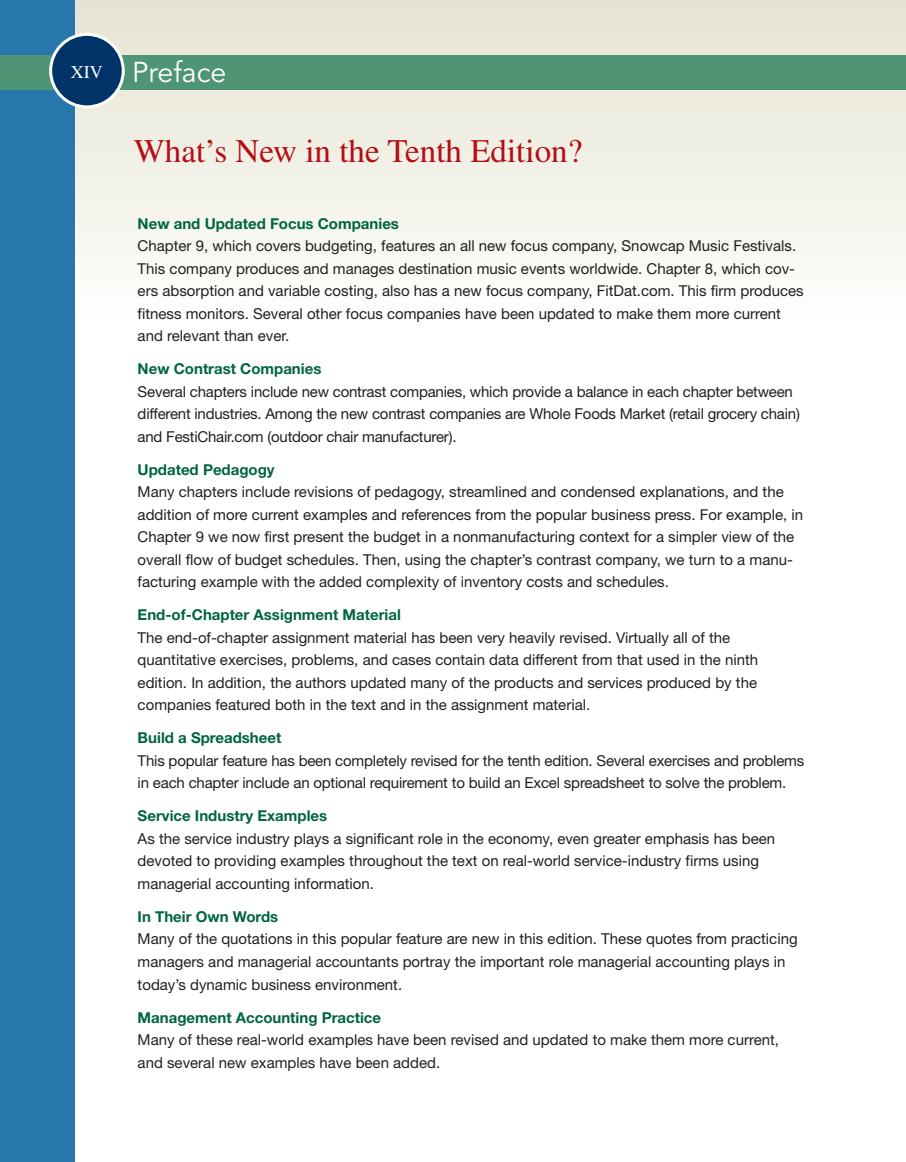
<style>
.page{position:relative;width:906px;height:1162px;background:#fff}
.page>*{position:absolute;margin:0;border:0;box-sizing:border-box;transform-origin:0 0}
.t1{font:33px "Times LT Std";color:#b50e16}
.t2{font:28.5px "Avenir LT Std";color:#fff}
.t3{font:15px/22.5px "Helvetica Neue LT Std";color:#231f20}
.t4{font:700 15px "Helvetica Neue LT Std";color:#006540}
</style>
<div class="page">
<svg style="left:75px;top:0;width:823px;height:255px"></svg>
<svg style="left:898px;top:0;width:7px;height:255px"></svg>
<div style="left:0;top:0;width:75px;height:1162px;background:#2777ac"></div>
<div style="left:0;top:55px;width:898px;height:35px;background:#4f9575"></div>
<div style="left:898px;top:55px;width:7px;height:35px;background:#4f9575"></div>
<div style="left:51px;top:34px;width:72px;height:73px;background:#003367;border-radius:50%"></div>
<div style="left:49px;top:33px;width:76px;height:75px;border:3px solid #fff;border-radius:50%"></div>
<h2 class="t2" style="left:71px;top:60px;width:157px"><sup>XIV</sup> Preface</h2>
<h1 class="t1" style="left:134px;top:139px;width:450px">What’s New in the Tenth Edition?</h1>
<p class="t4" style="left:138px;top:218px;width:263px">New and Updated Focus Companies</p>
<p class="t3" style="left:138px;top:236px;width:667px">Chapter 9, which covers budgeting, features an all new focus company, Snowcap Music Festivals.<br>This company produces and manages destination music events worldwide. Chapter 8, which cov&shy;ers absorption and variable costing, also has a new focus company, FitDat.com. This firm produces fitness monitors. Several other focus companies have been updated to make them more current and relevant than ever.</p>
<p class="t4" style="left:138px;top:363px;width:185px">New Contrast Companies</p>
<p class="t3" style="left:138px;top:382px;width:663px">Several chapters include new contrast companies, which provide a balance in each chapter between different industries. Among the new contrast companies are Whole Foods Market (retail grocery chain) and FestiChair.com (outdoor chair manufacturer).</p>
<p class="t4" style="left:138px;top:464px;width:138px">Updated Pedagogy</p>
<p class="t3" style="left:138px;top:482px;width:666px">Many chapters include revisions of pedagogy, streamlined and condensed explanations, and the addition of more current examples and references from the popular business press. For example, in Chapter 9 we now first present the budget in a nonmanufacturing context for a simpler view of the overall flow of budget schedules. Then, using the chapter’s contrast company, we turn to a manu&shy;facturing example with the added complexity of inventory costs and schedules.</p>
<p class="t4" style="left:138px;top:609px;width:264px">End-of-Chapter Assignment Material</p>
<p class="t3" style="left:138px;top:628px;width:621px">The end-of-chapter assignment material has been very heavily revised. Virtually all of the quantitative exercises, problems, and cases contain data different from that used in the ninth edition. In addition, the authors updated many of the products and services produced by the companies featured both in the text and in the assignment material.</p>
<p class="t4" style="left:138px;top:732px;width:145px">Build a Spreadsheet</p>
<p class="t3" style="left:138px;top:751px;width:668px">This popular feature has been completely revised for the tenth edition. Several exercises and problems in each chapter include an optional requirement to build an Excel spreadsheet to solve the problem.</p>
<p class="t4" style="left:138px;top:810px;width:191px">Service Industry Examples</p>
<p class="t3" style="left:138px;top:829px;width:638px">As the service industry plays a significant role in the economy, even greater emphasis has been devoted to providing examples throughout the text on real-world service-industry firms using managerial accounting information.</p>
<p class="t4" style="left:138px;top:911px;width:142px">In Their Own Words</p>
<p class="t3" style="left:138px;top:929px;width:661px">Many of the quotations in this popular feature are new in this edition. These quotes from practicing managers and managerial accountants portray the important role managerial accounting plays in today’s dynamic business environment.</p>
<p class="t4" style="left:138px;top:1011px;width:245px">Management Accounting Practice</p>
<p class="t3" style="left:138px;top:1030px;width:642px">Many of these real-world examples have been revised and updated to make them more current, and several new examples have been added.</p>
</div>
